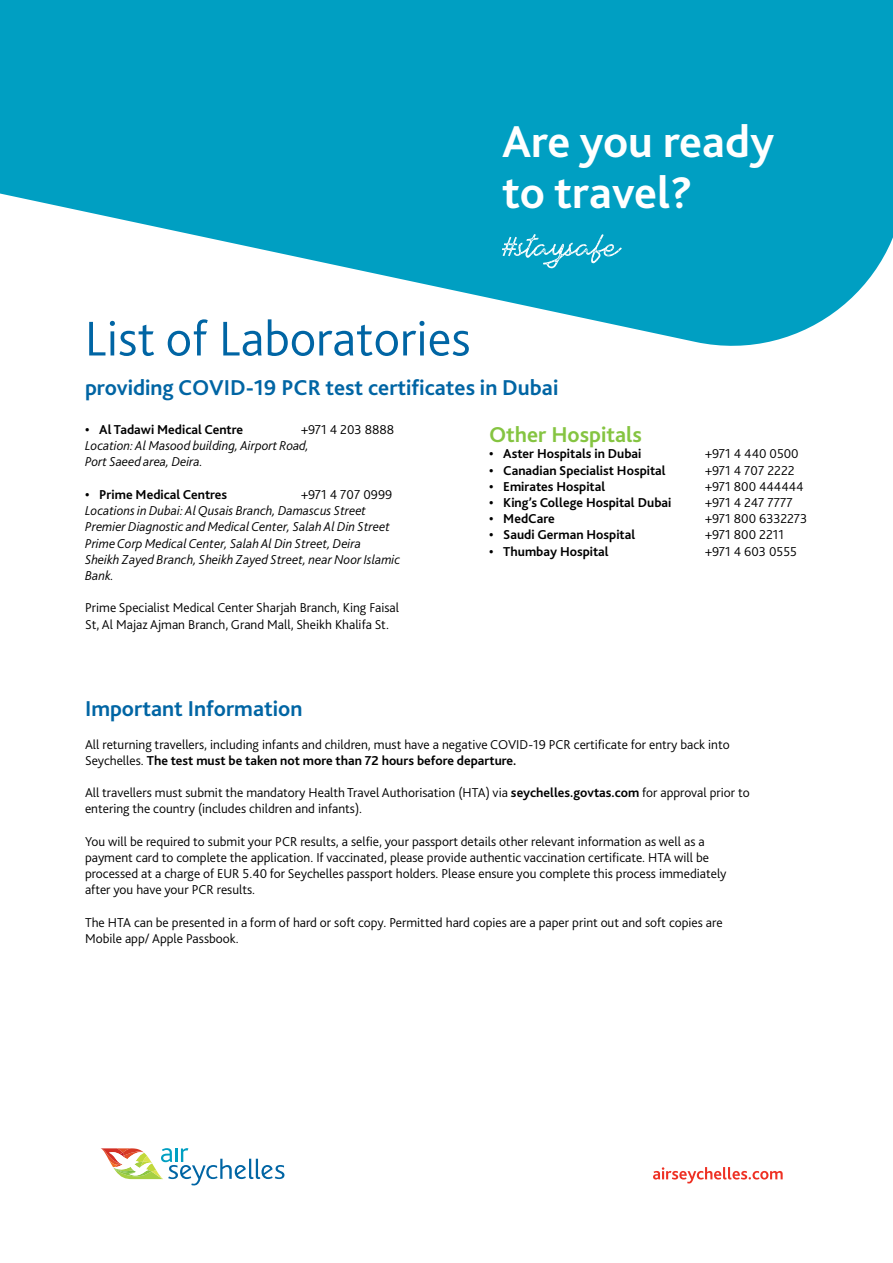
<style>
.page{position:relative;width:893px;height:1263px;background:#fff}
.page>*{position:absolute;margin:0;border:0;box-sizing:border-box;transform-origin:0 0}
.t1{font:300 51px "Bliss 2";color:#0065a4}
.t2{font:700 46.5px/51px "Bliss 2";color:#fff}
.t3{font:700 22.5px "Bliss 2";color:#0065a4}
.t4{font:700 22.5px "Bliss 2";color:#85c441}
.t5{font:300 13.5px/16.2px "Bliss 2";color:#000}
.t6{font:italic 300 13.5px/16.2px "Bliss 2";color:#000}
.t7{font:700 13.5px "Bliss 2";color:#000}
.s1{font-weight:700}
</style>
<div class="page">
<svg style="left:0;top:0;width:893px;height:346px;fill:#009fc2"></svg>
<svg style="left:101px;top:1148px;width:183px;height:37px"></svg>
<svg style="left:653px;top:1167px;width:130px;height:16px"></svg>
<svg style="left:502px;top:234px;width:120px;height:34px;background:#2aaecc"></svg>
<h2 class="t2" style="left:502px;top:115px;width:274px">Are you ready to travel?</h2>
<h1 class="t1" style="left:85px;top:307px;width:387px">List of Laboratories</h1>
<h3 class="t3" style="left:85px;top:374px;width:475px">providing COVID-19 PCR test certificates in Dubai</h3>
<p class="t7" style="left:85px;top:421px;width:160px">• Al Tadawi Medical Centre</p>
<p class="t5" style="left:301px;top:421px;width:95px">+971 4 203 8888</p>
<p class="t6" style="left:85px;top:437px;width:225px">Location: Al Masood building, Airport Road,<br>Port Saeed area, Deira.</p>
<p class="t7" style="left:85px;top:486px;width:144px">• Prime Medical Centres</p>
<p class="t5" style="left:301px;top:486px;width:93px">+971 4 707 0999</p>
<p class="t6" style="left:85px;top:502px;width:317px">Locations in Dubai: Al Qusais Branch, Damascus Street Premier Diagnostic and Medical Center, Salah Al Din Street Prime Corp Medical Center, Salah Al Din Street, Deira<br>Sheikh Zayed Branch, Sheikh Zayed Street, near Noor Islamic Bank.</p>
<p class="t5" style="left:85px;top:599px;width:315px">Prime Specialist Medical Center Sharjah Branch, King Faisal<br>St, Al Majaz Ajman Branch, Grand Mall, Sheikh Khalifa St.</p>
<h3 class="t4" style="left:489px;top:421px;width:155px">Other Hospitals</h3>
<p class="t7" style="left:489px;top:445px;width:154px">• Aster Hospitals in Dubai</p>
<p class="t5" style="left:705px;top:445px;width:95px">+971 4 440 0500</p>
<p class="t7" style="left:489px;top:462px;width:178px">• Canadian Specialist Hospital</p>
<p class="t5" style="left:705px;top:462px;width:91px">+971 4 707 2222</p>
<p class="t7" style="left:489px;top:478px;width:118px">• Emirates Hospital</p>
<p class="t5" style="left:705px;top:478px;width:100px">+971 800 444444</p>
<p class="t7" style="left:489px;top:494px;width:184px">• King’s College Hospital Dubai</p>
<p class="t5" style="left:705px;top:494px;width:89px">+971 4 247 7777</p>
<p class="t7" style="left:489px;top:510px;width:67px">• MedCare</p>
<p class="t5" style="left:705px;top:510px;width:104px">+971 800 6332273</p>
<p class="t7" style="left:489px;top:526px;width:148px">• Saudi German Hospital</p>
<p class="t5" style="left:705px;top:526px;width:80px">+971 800 2211</p>
<p class="t7" style="left:489px;top:543px;width:121px">• Thumbay Hospital</p>
<p class="t5" style="left:705px;top:543px;width:94px">+971 4 603 0555</p>
<h3 class="t3" style="left:85px;top:695px;width:219px">Important Information</h3>
<p class="t5" style="left:85px;top:736px;width:646px">All returning travellers, including infants and children, must have a negative COVID‑19 PCR certificate for entry back into<br>Seychelles. <span class="s1">The test must be taken not more than 72 hours before departure.</span></p>
<p class="t5" style="left:85px;top:784px;width:666px">All travellers must submit the mandatory Health Travel Authorisation (HTA) via <span class="s1">seychelles.govtas.com</span> for approval prior to entering the country (includes children and infants).</p>
<p class="t5" style="left:85px;top:833px;width:643px">You will be required to submit your PCR results, a selfie, your passport details other relevant information as well as a payment card to complete the application. If vaccinated, please provide authentic vaccination certificate. HTA will be processed at a charge of EUR 5.40 for Seychelles passport holders. Please ensure you complete this process immediately after you have your PCR results.</p>
<p class="t5" style="left:85px;top:914px;width:639px">The HTA can be presented in a form of hard or soft copy. Permitted hard copies are a paper print out and soft copies are<br>Mobile app/ Apple Passbook.</p>
</div>
